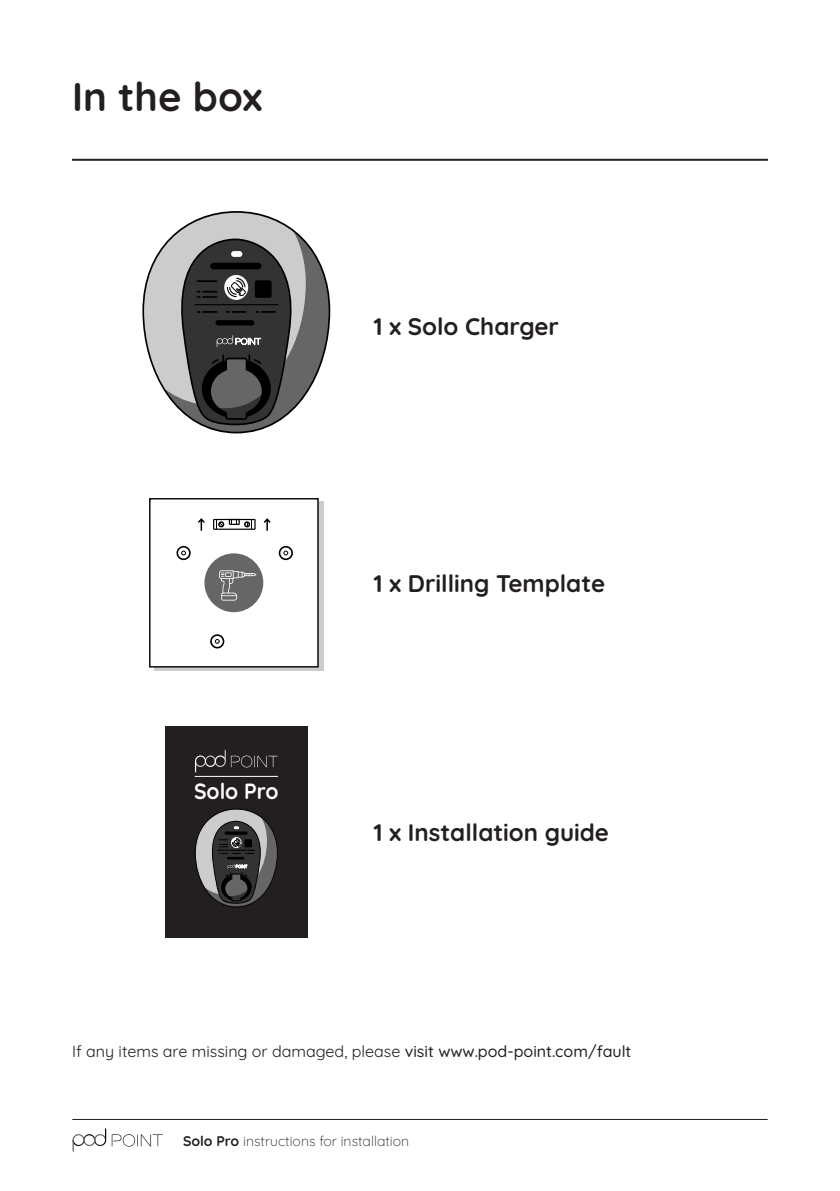
<style>
.page{position:relative;width:840px;height:1191px;background:#fff}
.page>*{position:absolute;margin:0;border:0;box-sizing:border-box;transform-origin:0 0}
.Heading_1{font:700 40px "Quicksand";color:#231f20}
.Heading_2{font:700 24px "Quicksand";color:#231f20}
.t1{font:700 22px "Quicksand";color:#fff;scale:.95 1}
.Paragraph_Large{font:16px "Quicksand";color:#231f20}
.t2{font:300 14px "Quicksand";color:#231f20}
.s1{font-weight:500}
.s2{font-weight:700}
</style>
<div class="page">
<hr style="left:72px;top:159px;width:695px;height:2px;background:#231f20">
<svg style="left:154px;top:502px;width:169px;height:169px;background:#afafaf"></svg>
<div style="left:150px;top:499px;width:168px;height:168px;background:#fff"></div>
<div style="left:149px;top:498px;width:169px;height:169px;border:1px solid #000"></div>
<svg style="left:278px;top:546px;width:15px;height:14px"></svg>
<svg style="left:176px;top:546px;width:14px;height:14px"></svg>
<svg style="left:210px;top:634px;width:14px;height:14px"></svg>
<svg style="left:263px;top:518px;width:7px;height:13px"></svg>
<svg style="left:198px;top:518px;width:7px;height:13px"></svg>
<svg style="left:213px;top:519px;width:42px;height:11px"></svg>
<div style="left:204px;top:553px;width:59px;height:59px;background:#666;border-radius:50%"></div>
<svg style="left:219px;top:570px;width:37px;height:30px"></svg>
<svg style="left:142px;top:211px;width:188px;height:223px"></svg>
<svg style="left:163px;top:230px;width:166px;height:202px;background:#757575"></svg>
<div style="left:210px;top:263px;width:51px;height:6px;border:2px solid #000;border-radius:2px"></div>
<div style="left:215px;top:320px;width:39px;height:5px;border:2px solid #000;border-radius:2px"></div>
<div style="left:255px;top:281px;width:15px;height:16px;background:#000"></div>
<div style="left:255px;top:280px;width:16px;height:18px;border:2px solid #000"></div>
<div style="left:165px;top:726px;width:142px;height:211px;background:#231f20"></div>
<svg style="left:195px;top:749px;width:82px;height:23px"></svg>
<svg style="left:195px;top:808px;width:83px;height:99px"></svg>
<div style="left:245px;top:839px;width:6px;height:7px;background:#000"></div>
<div style="left:244px;top:839px;width:8px;height:8px;border:1px solid #000"></div>
<hr style="left:195px;top:776px;width:83px;height:1px;background:#fff">
<hr style="left:72px;top:1119px;width:695px;height:1px;background:#231f20">
<svg style="left:112px;top:1134px;width:51px;height:12px"></svg>
<svg style="left:72px;top:1128px;width:34px;height:24px"></svg>
<p class="Heading_1" style="left:72px;top:65px;width:192px">In the box</p>
<p class="t1" style="left:194px;top:773px;width:90px">Solo Pro</p>
<p class="Heading_2" style="left:373px;top:308px;width:187px">1 x Solo Charger</p>
<p class="Heading_2" style="left:373px;top:565px;width:233px">1 x Drilling Template</p>
<p class="Heading_2" style="left:373px;top:814px;width:237px">1 x Installation guide</p>
<p class="Paragraph_Large" style="left:72px;top:1038px;width:560px">If any items are missing or damaged, please <span class="s1">visit www.pod-point.com/fault</span></p>
<p class="t2" style="left:183px;top:1129px;width:227px"><span class="s2">Solo Pro</span> instructions for installation</p>
</div>
